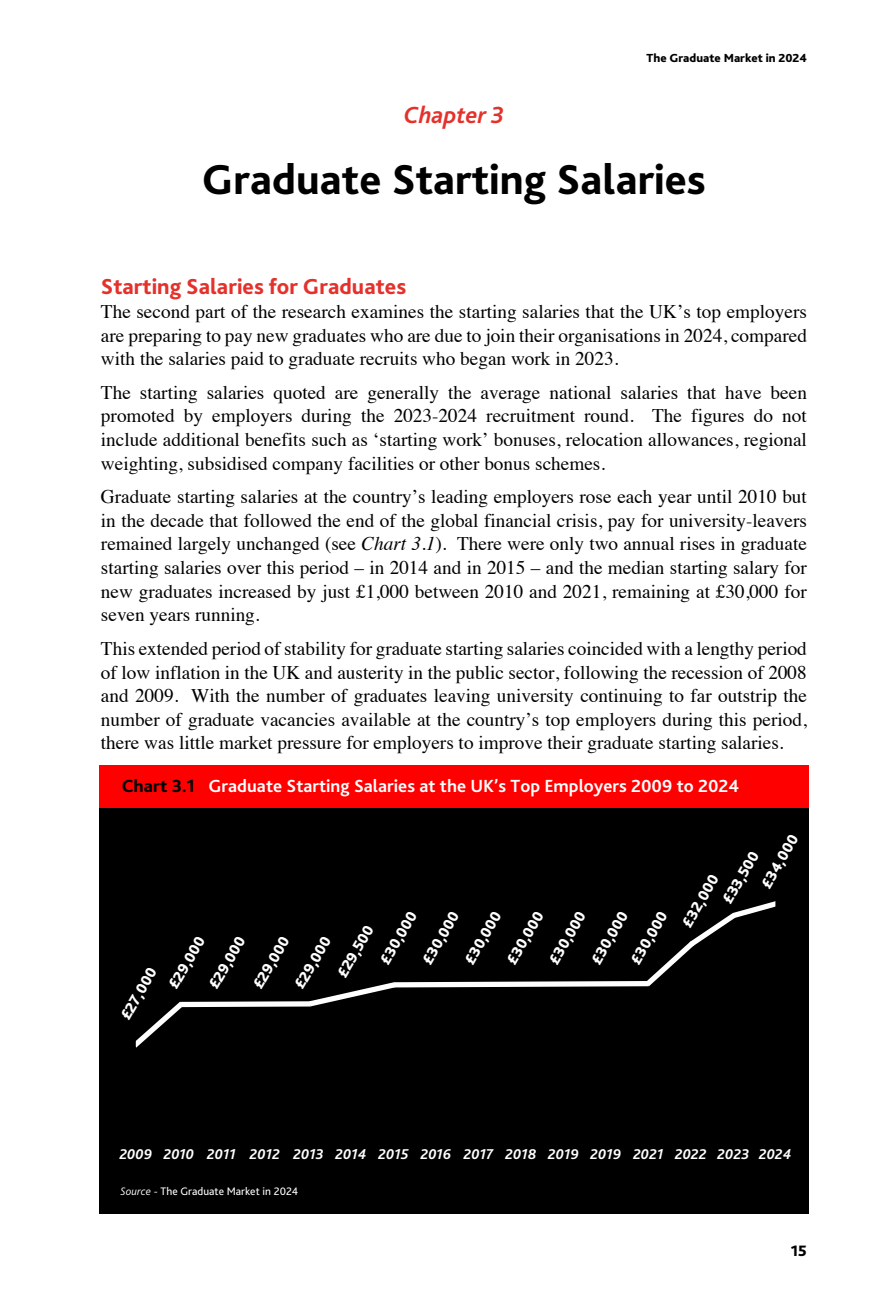
<style>
.page{position:relative;width:893px;height:1290px;background:#fff}
.page>*{position:absolute;margin:0;border:0;box-sizing:border-box;transform-origin:0 0}
.t1{font:800 43.75px "Bliss 2";color:#000}
.t2{font:italic 700 24.5px "Bliss 2";color:#e5312b}
.t3{font:800 22.75px "Bliss 2";color:#e5312b}
.t4{font:19.25px/23.6px "Times";color:#000;text-align:justify}
.t5{font:700 18.38px "Bliss 2";color:#fff}
.t6{font:800 15.75px/25.9px "Bliss 2";color:#fff}
.t7{font:800 15.75px "Bliss 2";color:#000}
.t8{font:italic 700 14.88px "Bliss 2";color:#fff}
.t9{font:800 12.25px "Bliss 2";color:#000}
.t10{font:11.38px "Bliss 2";color:#fff}
.s1{font-style:italic}
.s2{font-weight:800;color:#000}
.s3{font-weight:300;font-style:italic}
.s4{font-weight:300}
</style>
<div class="page">
<div style="left:99px;top:800px;width:710px;height:413px;background:#000"></div>
<div style="left:99px;top:765px;width:710px;height:43px;background:#f00"></div>
<svg style="left:135px;top:901px;width:640px;height:147px"></svg>
<p class="t9" style="left:646px;top:51px;width:162px">The Graduate Market in 2024</p>
<p class="t2" style="left:404px;top:100px;width:102px">Chapter 3</p>
<h1 class="t1" style="left:202px;top:153px;width:506px">Graduate Starting Salaries</h1>
<p class="t3" style="left:101px;top:273px;width:307px">Starting Salaries for Graduates</p>
<p class="t4" style="left:101px;top:298px;width:707px">The second part of the research examines the starting salaries that the UK’s top employers are preparing to pay new graduates who are due to join their organisations in 2024, compared with the salaries paid to graduate recruits who began work in 2023.</p>
<p class="t4" style="left:101px;top:379px;width:707px">The starting salaries quoted are generally the average national salaries that have been promoted by employers during the 2023-2024 recruitment round. The figures do not include additional benefits such as ‘starting work’ bonuses, relocation allowances, regional weighting, subsidised company facilities or other bonus schemes.</p>
<p class="t4" style="left:101px;top:483px;width:707px">Graduate starting salaries at the country’s leading employers rose each year until 2010 but in the decade that followed the end of the global financial crisis, pay for university-leavers remained largely unchanged (see <span class="s1">Chart 3.1</span>). There were only two annual rises in graduate starting salaries over this period – in 2014 and in 2015 – and the median starting salary for new graduates increased by just £1,000 between 2010 and 2021, remaining at £30,000 for seven years running.</p>
<p class="t4" style="left:101px;top:635px;width:707px">This extended period of stability for graduate starting salaries coincided with a lengthy period of low inflation in the UK and austerity in the public sector, following the recession of 2008 and 2009. With the number of graduates leaving university continuing to far outstrip the number of graduate vacancies available at the country’s top employers during this period, there was little market pressure for employers to improve their graduate starting salaries.</p>
<p class="t5" style="left:122px;top:775px;width:619px"><span class="s2">Chart 3.1</span> Graduate Starting Salaries at the UK’s Top Employers 2009 to 2024</p>
<p class="t6" style="left:372px;top:957px;width:60px;rotate:-60deg">£30,000</p>
<p class="t6" style="left:414px;top:957px;width:60px;rotate:-60deg">£30,000</p>
<p class="t6" style="left:457px;top:957px;width:60px;rotate:-60deg">£30,000</p>
<p class="t6" style="left:499px;top:957px;width:60px;rotate:-60deg">£30,000</p>
<p class="t6" style="left:541px;top:957px;width:60px;rotate:-60deg">£30,000</p>
<p class="t6" style="left:590px;top:937px;width:60px;line-height:34.1px;text-indent:-20px;rotate:-60deg">£30,000 £30,000</p>
<p class="t6" style="left:138px;top:968px;width:60px;text-indent:-51px;rotate:-60deg">£27,000 £29,000</p>
<p class="t6" style="left:201px;top:981px;width:60px;rotate:-60deg">£29,000</p>
<p class="t6" style="left:245px;top:981px;width:60px;rotate:-60deg">£29,000</p>
<p class="t6" style="left:287px;top:981px;width:60px;rotate:-60deg">£29,000</p>
<p class="t6" style="left:329px;top:970px;width:59px;rotate:-60deg">£29,500</p>
<p class="t6" style="left:731px;top:867px;width:61px;text-indent:-33px;rotate:-60deg">£33,500 £34,000</p>
<p class="t6" style="left:674px;top:919px;width:60px;rotate:-60deg">£32,000</p>
<p class="t8" style="left:119px;top:1144px;width:118px">2009 2010 2011</p>
<p class="t8" style="left:590px;top:1144px;width:75px">2019 2021</p>
<p class="t8" style="left:717px;top:1144px;width:34px">2023</p>
<p class="t8" style="left:250px;top:1144px;width:331px">2012 2013 2014 2015 2016 2017 2018 2019</p>
<p class="t8" style="left:675px;top:1144px;width:34px">2022</p>
<p class="t10" style="left:121px;top:1184px;width:179px"><span class="s3">Source</span> <span class="s4">-</span> The Graduate Market in 2024</p>
<p class="t8" style="left:759px;top:1144px;width:34px">2024</p>
<p class="t7" style="left:791px;top:1241px;width:17px">15</p>
</div>
